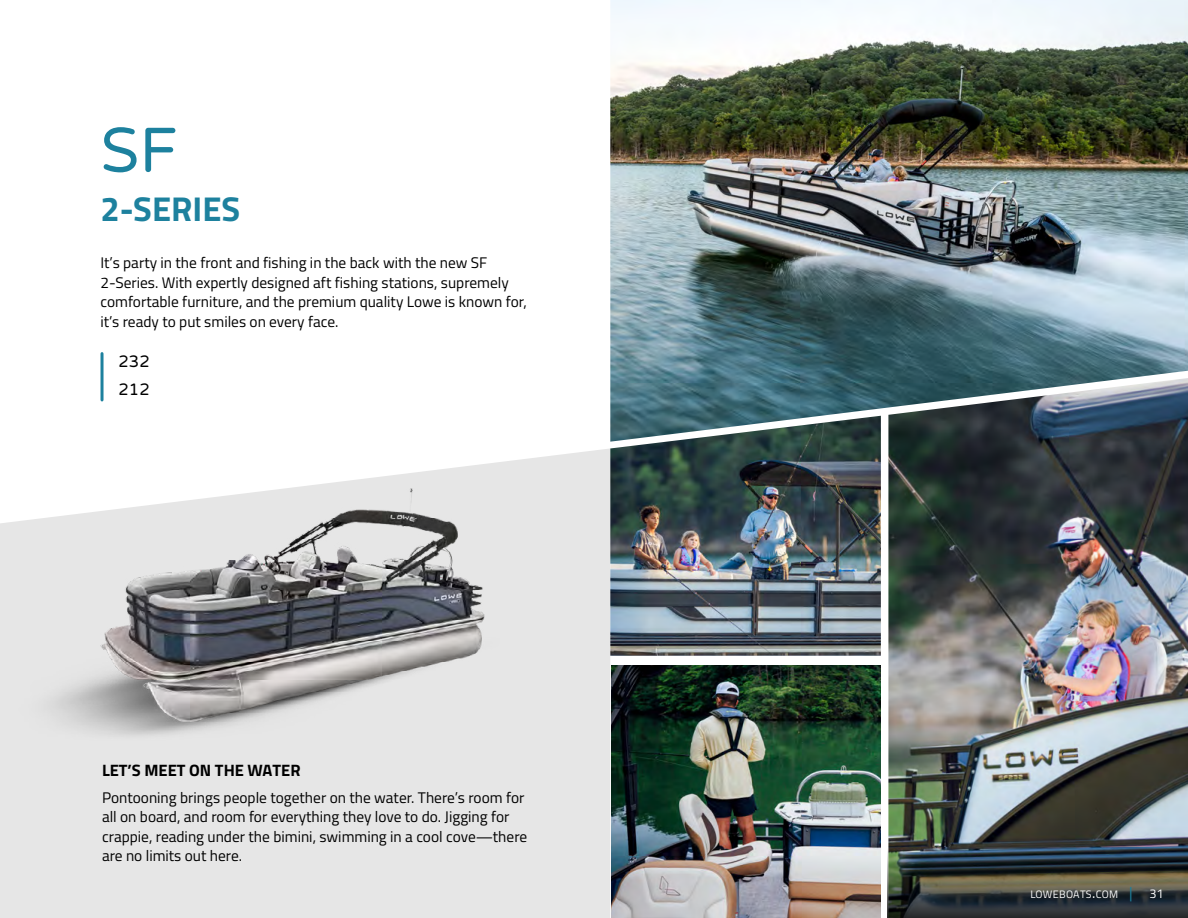
<style>
.page{position:relative;width:1188px;height:918px;background:#fff}
.page>*{position:absolute;margin:0;border:0;box-sizing:border-box;transform-origin:0 0}
.Headline{font:63px "Varela Round";color:#1d819e}
.subhead{font:700 34.5px "Titillium Web";color:#1d819e}
.Model_Names_on_intro_spreads{font:700 16.5px "Titillium Web";color:#000}
.Boat_Models_Black{font:16.5px "Varela Round";color:#000}
.body_copy{font:15.3px/19.5px "Titillium Web";color:#000}
.body_copy-2{font:10.8px "Titillium Web";letter-spacing:.03em;color:#fff}
.s1{font-size:15.3px}
.s2{font-size:15.3px;color:#1c809d}
.s3{font-size:12.75px}
</style>
<div class="page">
<img style="left:888px;top:442px;width:300px;height:406px">
<svg style="left:0;top:448px;width:610px;height:470px;background:#e9e9e9"></svg>
<img style="left:610px;top:0;width:578px;height:442px">
<img style="left:610px;top:416px;width:271px;height:240px">
<hr style="left:101px;top:354px;width:3px;height:46px;background:#1d819e">
<img style="left:0;top:488px;width:555px;height:255px">
<img style="left:611px;top:665px;width:270px;height:253px">
<svg style="left:887px;top:848px;width:301px;height:70px;background:#373e3d"></svg>
<p class="Headline" style="left:100px;top:107px;width:79px">SF</p>
<p class="subhead" style="left:100px;top:183px;width:141px">2-SERIES</p>
<p class="body_copy" style="left:100px;top:252px;width:428px">It’s party in the front and fishing in the back with the new SF 2-Series. With expertly designed aft fishing stations, supremely comfortable furniture, and the premium quality Lowe is known for, it’s ready to put smiles on every face.</p>
<p class="Boat_Models_Black" style="left:119px;top:350px;width:33px">232</p>
<p class="Boat_Models_Black" style="left:119px;top:378px;width:33px">212</p>
<p class="Model_Names_on_intro_spreads" style="left:102px;top:758px;width:200px">LET’S MEET ON THE WATER</p>
<p class="body_copy" style="left:102px;top:787px;width:427px">Pontooning brings people together on the water. There’s room for all on board, and room for everything they love to do. Jigging for crappie, reading under the bimini, swimming in a cool cove—there are no limits out here.</p>
<p class="body_copy-2" style="left:1030px;top:887px;width:135px">LOWEBOATS<span class="s1">.</span>COM <span class="s2">|</span> <span class="s3">31</span></p>
</div>
